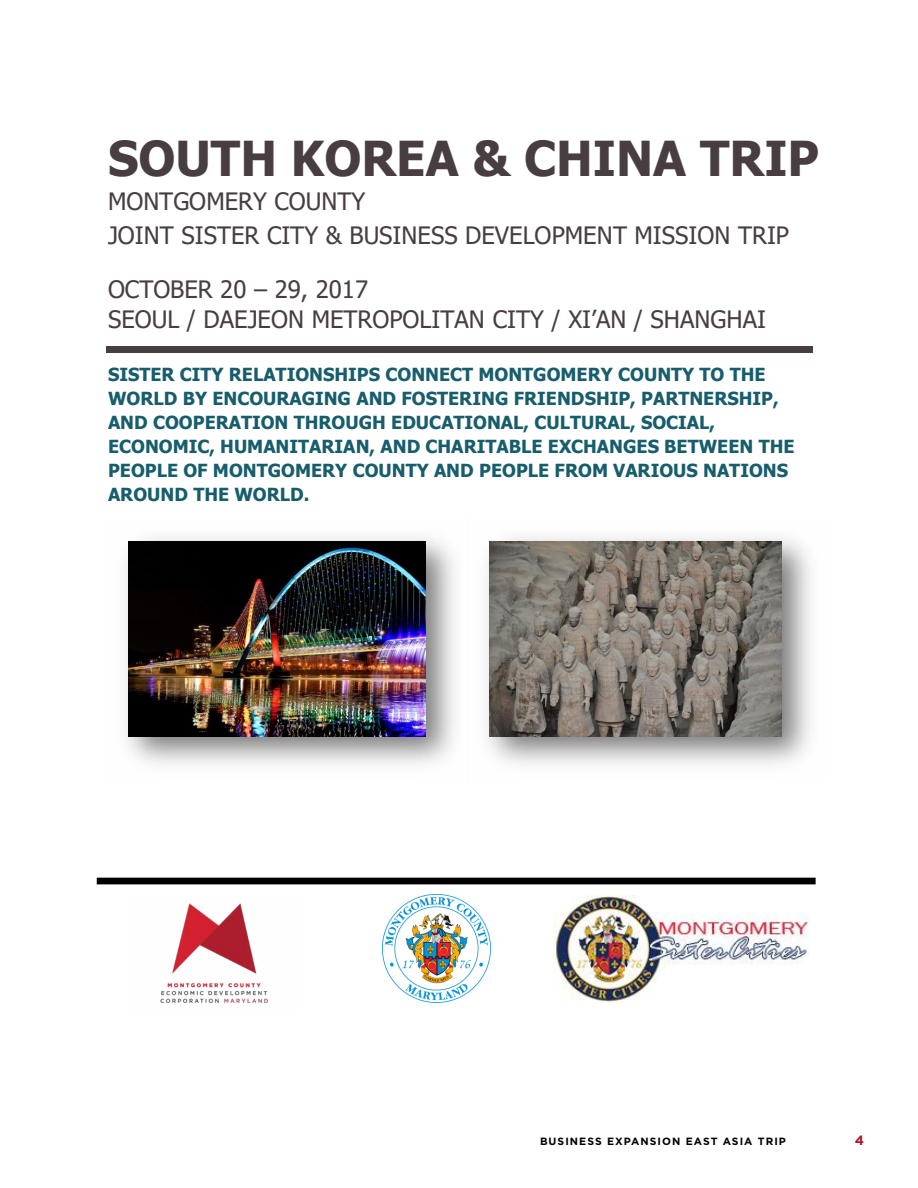
<style>
.page{position:relative;width:918px;height:1188px;background:#fff}
.page>*{position:absolute;margin:0;border:0;box-sizing:border-box;transform-origin:0 0}
.t1{font:700 48px "Tahoma";color:#483e41}
.t2{font:24px/34.8px "Tahoma";color:#483e41}
.t3{font:700 18px/23.9px "Tahoma";color:#175d6c}
.t4{font:700 13.5px "Gotham";color:#ac162c}
.t5{font:700 10.5px "Gotham";letter-spacing:.1em;color:#000}
</style>
<div class="page">
<div style="left:106px;top:346px;width:706px;height:7px;background:#483e41"></div>
<img style="left:125px;top:537px;width:330px;height:228px">
<img style="left:128px;top:542px;width:298px;height:194px">
<img style="left:486px;top:537px;width:324px;height:228px">
<img style="left:490px;top:542px;width:291px;height:194px">
<img style="left:160px;top:903px;width:108px;height:100px">
<img style="left:383px;top:895px;width:108px;height:108px">
<img style="left:554px;top:895px;width:255px;height:108px">
<div style="left:97px;top:878px;width:719px;height:6px;background:#000"></div>
<h1 class="t1" style="left:108px;top:124px;width:713px">SOUTH KOREA &amp; CHINA TRIP</h1>
<h2 class="t2" style="left:108px;top:185px;width:683px">MONTGOMERY COUNTY<br>JOINT SISTER CITY &amp; BUSINESS DEVELOPMENT MISSION TRIP</h2>
<h2 class="t2" style="left:108px;top:276px;width:659px;line-height:29.2px">OCTOBER 20 – 29, 2017<br>SEOUL / DAEJEON METROPOLITAN CITY / XI’AN / SHANGHAI</h2>
<p class="t3" style="left:108px;top:364px;width:688px">SISTER CITY RELATIONSHIPS CONNECT MONTGOMERY COUNTY TO THE WORLD BY ENCOURAGING AND FOSTERING FRIENDSHIP, PARTNERSHIP, AND COOPERATION THROUGH EDUCATIONAL, CULTURAL, SOCIAL, ECONOMIC, HUMANITARIAN, AND CHARITABLE EXCHANGES BETWEEN THE PEOPLE OF MONTGOMERY COUNTY AND PEOPLE FROM VARIOUS NATIONS AROUND THE WORLD.</p>
<p class="t5" style="left:540px;top:1134px;width:247px">BUSINESS EXPANSION EAST ASIA TRIP</p>
<p class="t4" style="left:855px;top:1131px;width:11px">4</p>
</div>
